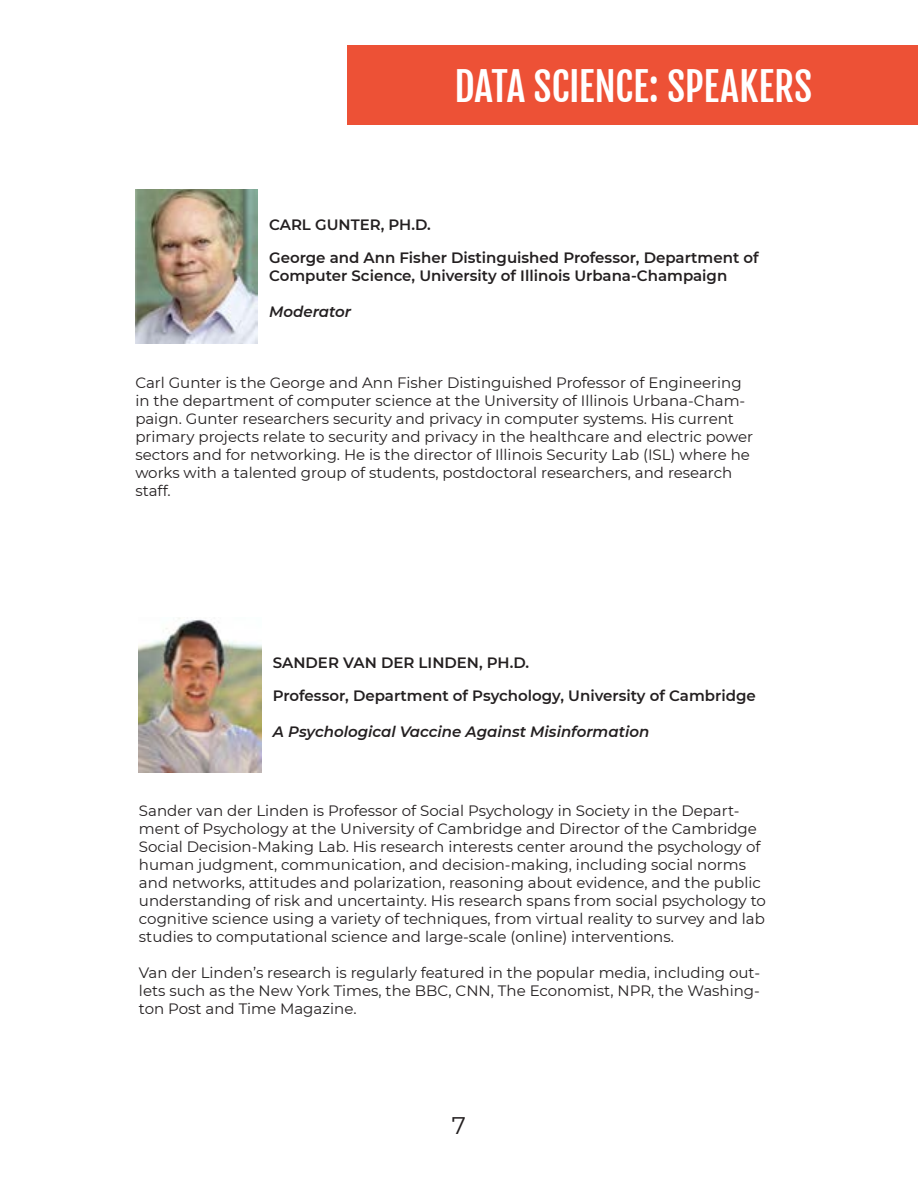
<style>
.page{position:relative;width:918px;height:1188px;background:#fff}
.page>*{position:absolute;margin:0;border:0;box-sizing:border-box;transform-origin:0 0}
.t1{font:39px "Fjalla One";letter-spacing:-.005em;color:#fff}
.t2{font:24px "Montserrat";color:#231f20}
.t3{font:15px/18px "Montserrat";color:#231f20}
.t4{font:600 15px/18px "Montserrat";color:#231f20}
.t5{font:italic 600 15px "Montserrat";color:#231f20}
</style>
<div class="page">
<div style="left:348px;top:45px;width:570px;height:79px;background:#ed5136"></div>
<img style="left:135px;top:189px;width:122px;height:155px">
<img style="left:139px;top:618px;width:122px;height:154px">
<p class="t1" style="left:454px;top:63px;width:359px">DATA SCIENCE: SPEAKERS</p>
<p class="t4" style="left:269px;top:215px;width:163px">CARL GUNTER, PH.D.</p>
<p class="t4" style="left:269px;top:248px;width:491px">George and Ann Fisher Distinguished Professor, Department of<br>Computer Science, University of Illinois Urbana-Champaign</p>
<p class="t5" style="left:269px;top:301px;width:84px">Moderator</p>
<p class="t3" style="left:135px;top:373px;width:619px">Carl Gunter is the George and Ann Fisher Distinguished Professor of Engineering in the department of computer science at the University of Illinois Urbana-Cham&shy;paign. Gunter researchers security and privacy in computer systems. His current primary projects relate to security and privacy in the healthcare and electric power sectors and for networking. He is the director of Illinois Security Lab (ISL) where he works with a talented group of students, postdoctoral researchers, and research staff.</p>
<p class="t4" style="left:273px;top:653px;width:258px">SANDER VAN DER LINDEN, PH.D.</p>
<p class="t4" style="left:273px;top:686px;width:485px">Professor, Department of Psychology, University of Cambridge</p>
<p class="t5" style="left:273px;top:721px;width:378px">A Psychological Vaccine Against Misinformation</p>
<p class="t3" style="left:139px;top:802px;width:628px">Sander van der Linden is Professor of Social Psychology in Society in the Depart&shy;ment of Psychology at the University of Cambridge and Director of the Cambridge Social Decision-Making Lab. His research interests center around the psychology of human judgment, communication, and decision-making, including social norms and networks, attitudes and polarization, reasoning about evidence, and the public understanding of risk and uncertainty. His research spans from social psychology to cognitive science using a variety of techniques, from virtual reality to survey and lab studies to computational science and large-scale (online) interventions.</p>
<p class="t3" style="left:139px;top:964px;width:623px;text-align:justify">Van der Linden’s research is regularly featured in the popular media, including out&shy;lets such as the New York Times, the BBC, CNN, The Economist, NPR, the Washing&shy;ton Post and Time Magazine.</p>
<h2 class="t2" style="left:452px;top:1109px;width:16px">7</h2>
</div>
